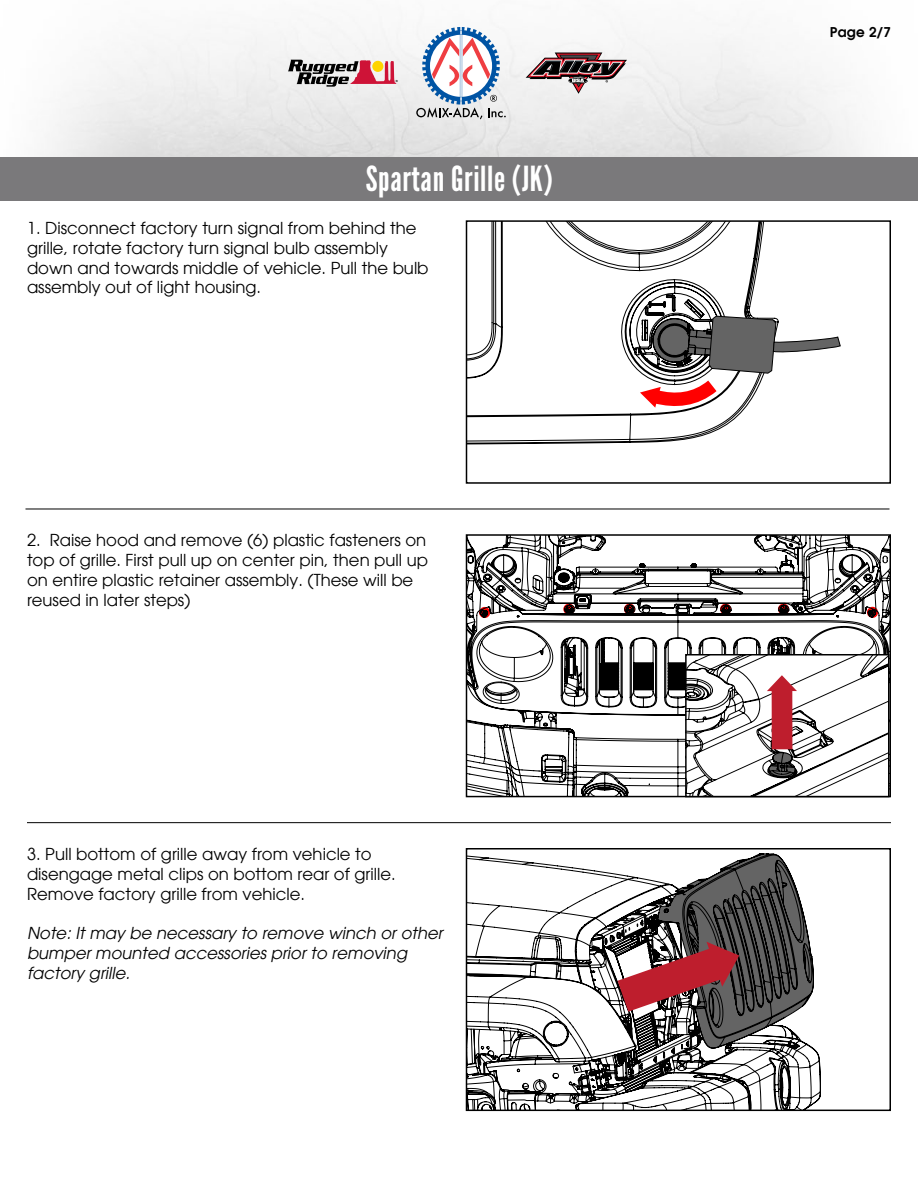
<style>
.page{position:relative;width:918px;height:1188px;background:#fff}
.page>*{position:absolute;margin:0;border:0;box-sizing:border-box;transform-origin:0 0}
.t1{font:34.5px "League Gothic";letter-spacing:.02em;color:#fff}
.t2{font:16.5px/19.8px "Avant Garde LT";color:#000}
.t3{font:italic 16.5px/19.8px "Avant Garde LT";color:#000}
.t4{font:600 13.5px "Avant Garde LT";color:#000}
</style>
<div class="page">
<svg style="left:416px;top:27px;width:90px;height:92px"></svg>
<svg style="left:526px;top:53px;width:101px;height:41px"></svg>
<svg style="left:288px;top:60px;width:110px;height:27px"></svg>
<div style="left:1px;top:157px;width:917px;height:44px;background:#7a797b"></div>
<hr style="left:27px;top:822px;width:864px;height:1px;background:#000">
<svg style="left:469px;top:853px;width:352px;height:255px"></svg>
<svg style="left:618px;top:854px;width:195px;height:196px"></svg>
<div style="left:466px;top:848px;width:425px;height:263px;border:2px solid #000"></div>
<svg style="left:469px;top:537px;width:419px;height:118px"></svg>
<svg style="left:466px;top:655px;width:424px;height:142px"></svg>
<div style="left:685px;top:654px;width:204px;height:143px;border:2px solid #000"></div>
<svg style="left:469px;top:223px;width:295px;height:222px"></svg>
<svg style="left:638px;top:315px;width:203px;height:93px"></svg>
<div style="left:466px;top:220px;width:425px;height:264px;border:2px solid #000"></div>
<hr style="left:25px;top:509px;width:864px;height:1px;background:#000">
<h1 class="t1" style="left:366px;top:159px;width:189px">Spartan Grille (JK)</h1>
<p class="t2" style="left:27px;top:218px;width:403px">1. Disconnect factory turn signal from behind the grille, rotate factory turn signal bulb assembly down and towards middle of vehicle. Pull the bulb assembly out of light housing.</p>
<p class="t2" style="left:27px;top:531px;width:403px">2. Raise hood and remove (6) plastic fasteners on top of grille. First pull up on center pin, then pull up on entire plastic retainer assembly. (These will be reused in later steps)</p>
<p class="t2" style="left:27px;top:844px;width:370px">3. Pull bottom of grille away from vehicle to disengage metal clips on bottom rear of grille.<br>Remove factory grille from vehicle.</p>
<p class="t3" style="left:27px;top:923px;width:421px">Note: It may be necessary to remove winch or other bumper mounted accessories prior to removing factory grille.</p>
<p class="t4" style="left:830px;top:23px;width:63px">Page 2/7</p>
</div>
